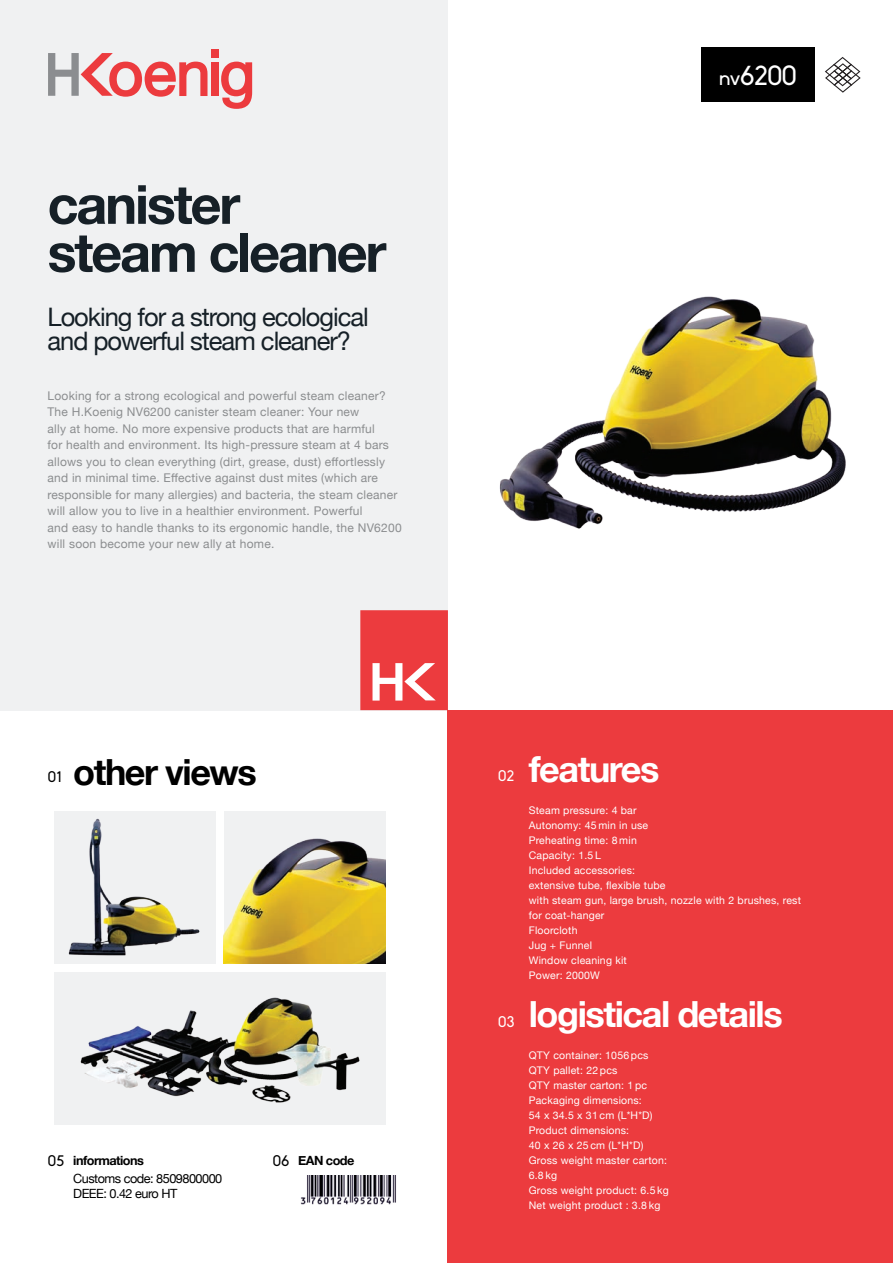
<style>
.page{position:relative;width:893px;height:1263px;background:#fff}
.page>*{position:absolute;margin:0;border:0;box-sizing:border-box;transform-origin:0 0}
.t1{font:700 54px "Helvetica Neue";letter-spacing:-.04em;color:#162027}
.t2{font:700 36px "Helvetica Neue";letter-spacing:-.04em;color:#fff}
.t3{font:700 36px "Helvetica Neue";letter-spacing:-.04em;color:#000}
.t4{font:27px "Biko";color:#fff}
.t5{font:25.5px/24px "Helvetica Neue";letter-spacing:-.04em;color:#162027}
.t6{font:15px "Biko";color:#000}
.t7{font:15px "Biko";color:#fff}
.t8{font:12.75px/18px "Helvetica Neue";letter-spacing:-.04em;color:#000}
.t9{font:700 12.75px "Helvetica Neue";letter-spacing:-.04em;color:#000}
.t10{font:12px/16.5px "Helvetica Neue";letter-spacing:.02em;color:#8b8d8f}
.t11{font:10.5px/15px "Helvetica Neue";letter-spacing:.02em;color:#fff}
.s1{font-size:21px}
.s2{font-weight:700}
</style>
<div class="page">
<div style="left:0;top:0;width:448px;height:710px;background:#f0f1f2"></div>
<div style="left:448px;top:710px;width:445px;height:553px;background:#ec3b3e"></div>
<div style="left:211px;top:49px;width:7px;height:8px;background:#ec3b3e"></div>
<div style="left:211px;top:62px;width:7px;height:34px;background:#ec3b3e"></div>
<svg style="left:48px;top:53px;width:159px;height:44px"></svg>
<svg style="left:221px;top:62px;width:31px;height:47px"></svg>
<div style="left:702px;top:48px;width:113px;height:54px;background:#000"></div>
<img style="left:499px;top:296px;width:347px;height:233px">
<div style="left:54px;top:811px;width:162px;height:152px;background:#f0f1f2"></div>
<img style="left:68px;top:818px;width:132px;height:138px">
<div style="left:54px;top:972px;width:332px;height:152px;background:#f0f1f2"></div>
<img style="left:80px;top:997px;width:280px;height:106px">
<img style="left:224px;top:811px;width:162px;height:152px">
<svg style="left:360px;top:610px;width:88px;height:100px;background:#ee5355"></svg>
<img style="left:300px;top:1175px;width:96px;height:30px">
<svg style="left:825px;top:57px;width:36px;height:36px"></svg>
<p class="t1" style="left:48px;top:162px;width:194px">canister</p>
<p class="t1" style="left:48px;top:210px;width:340px">steam cleaner</p>
<p class="t5" style="left:48px;top:307px;width:323px">Looking for a strong ecological and powerful steam cleaner?</p>
<p class="t10" style="left:48px;top:388px;width:356px">Looking for a strong ecological and powerful steam cleaner?<br>The H.Koenig NV6200 canister steam cleaner: Your new<br>ally at home. No more expensive products that are harmful<br>for health and environment. Its high-pressure steam at 4 bars allows you to clean everything (dirt, grease, dust) effortlessly and in minimal time. Effective against dust mites (which are responsible for many allergies) and bacteria, the steam cleaner will allow you to live in a healthier environment. Powerful<br>and easy to handle thanks to its ergonomic handle, the NV6200 will soon become your new ally at home.</p>
<p class="t4" style="left:719px;top:60px;width:80px"><span class="s1">nv</span>6200</p>
<p class="t3" style="left:73px;top:743px;width:185px">other views</p>
<p class="t6" style="left:48px;top:769px;width:16px">01</p>
<p class="t7" style="left:498px;top:768px;width:18px">02</p>
<p class="t6" style="left:48px;top:1152px;width:18px">05</p>
<p class="t6" style="left:272px;top:1152px;width:18px">06</p>
<p class="t8" style="left:73px;top:1152px;width:151px"><span class="s2">informations<br></span>Customs code: 8509800000</p>
<p class="t8" style="left:73px;top:1185px;width:106px">DEEE: 0.42 euro HT</p>
<p class="t9" style="left:298px;top:1150px;width:58px">EAN code</p>
<p class="t7" style="left:498px;top:1013px;width:18px">03</p>
<p class="t2" style="left:529px;top:741px;width:132px">features</p>
<p class="t11" style="left:529px;top:803px;width:109px">Steam pressure: 4 bar</p>
<p class="t11" style="left:529px;top:818px;width:121px">Autonomy: 45 min in use</p>
<p class="t11" style="left:529px;top:833px;width:110px">Preheating time: 8 min</p>
<p class="t11" style="left:529px;top:848px;width:74px">Capacity: 1.5 L</p>
<p class="t11" style="left:529px;top:863px;width:108px">Included accessories:</p>
<p class="t11" style="left:529px;top:878px;width:138px">extensive tube, flexible tube</p>
<p class="t11" style="left:529px;top:893px;width:274px">with steam gun, large brush, nozzle with 2 brushes, rest for coat‑hanger</p>
<p class="t11" style="left:529px;top:923px;width:50px">Floorcloth</p>
<p class="t11" style="left:529px;top:938px;width:65px">Jug + Funnel</p>
<p class="t11" style="left:529px;top:953px;width:100px">Window cleaning kit</p>
<p class="t11" style="left:529px;top:968px;width:73px">Power: 2000W</p>
<p class="t2" style="left:529px;top:986px;width:255px">logistical details</p>
<p class="t11" style="left:529px;top:1048px;width:121px">QTY container: 1056 pcs</p>
<p class="t11" style="left:529px;top:1063px;width:90px">QTY pallet: 22 pcs</p>
<p class="t11" style="left:529px;top:1078px;width:120px">QTY master carton: 1 pc</p>
<p class="t11" style="left:529px;top:1093px;width:115px">Packaging dimensions:</p>
<p class="t11" style="left:529px;top:1108px;width:125px">54 x 34.5 x 31 cm (L*H*D)</p>
<p class="t11" style="left:529px;top:1123px;width:116px">Product dimensions:<br>40 x 26 x 25 cm (L*H*D)</p>
<p class="t11" style="left:529px;top:1153px;width:140px">Gross weight master carton:</p>
<p class="t11" style="left:529px;top:1168px;width:30px">6.8 kg</p>
<p class="t11" style="left:529px;top:1183px;width:142px">Gross weight product: 6.5 kg</p>
<p class="t11" style="left:529px;top:1198px;width:133px">Net weight product : 3.8 kg</p>
</div>
